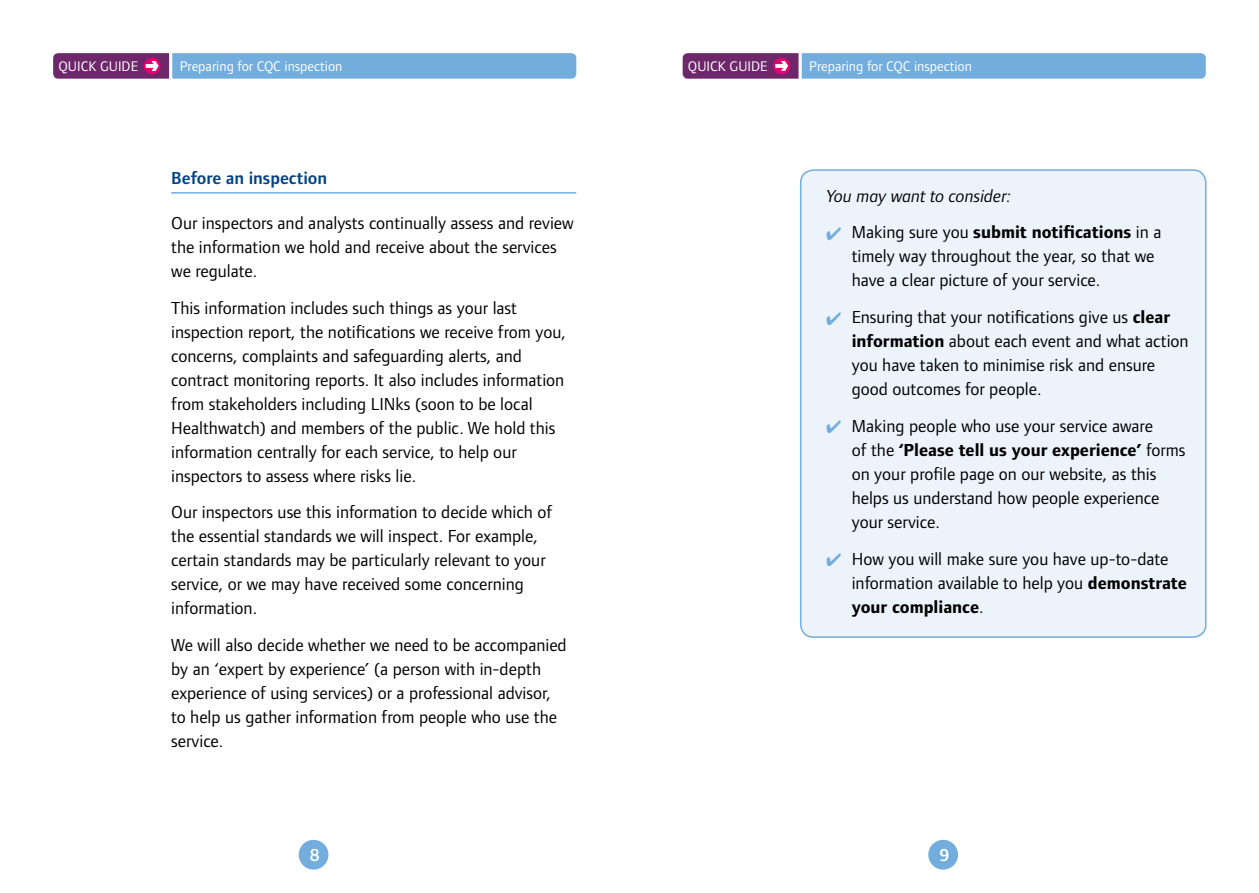
<style>
.page{position:relative;width:1259px;height:893px;background:#fff}
.page>*{position:absolute;margin:0;border:0;box-sizing:border-box;transform-origin:0 0}
.t1{font:18px/24px "Foundry Form Sans";color:#000}
.t2{font:italic 18px "Foundry Form Sans";color:#000}
.t3{font:600 18px "Foundry Form Sans";color:#004386}
.t4{font:600 18px "Foundry Form Sans";color:#fff}
.t5{font:14.4px "Foundry Form Sans";color:#fff}
.s1{color:#72adde}
.s2{font-weight:700}
</style>
<div class="page">
<svg style="left:53px;top:53px;width:523px;height:26px;background:#7692c6"></svg>
<svg style="left:682px;top:53px;width:523px;height:26px;background:#7692c6"></svg>
<div style="left:299px;top:840px;width:29px;height:30px;background:#72adde;border-radius:50%"></div>
<div style="left:928px;top:840px;width:30px;height:30px;background:#72adde;border-radius:50%"></div>
<hr style="left:171px;top:192px;width:405px;height:2px;background:#72adde">
<div style="left:800px;top:170px;width:405px;height:467px;background:#edf3fa;border-radius:13px"></div>
<div style="left:800px;top:169px;width:406px;height:469px;border:2px solid #72adde;border-radius:13px"></div>
<p class="t5" style="left:58px;top:58px;width:81px">QUICK GUIDE</p>
<p class="t5" style="left:180px;top:58px;width:164px">Preparing for CQC inspection</p>
<p class="t5" style="left:688px;top:58px;width:81px">QUICK GUIDE</p>
<p class="t5" style="left:809px;top:58px;width:164px">Preparing for CQC inspection</p>
<p class="t3" style="left:171px;top:167px;width:157px">Before an inspection</p>
<p class="t1" style="left:171px;top:211px;width:404px">Our inspectors and analysts continually assess and review the information we hold and receive about the services we regulate.</p>
<p class="t1" style="left:171px;top:296px;width:396px">This information includes such things as your last inspection report, the notifications we receive from you, concerns, complaints and safeguarding alerts, and contract monitoring reports. It also includes information from stakeholders including LINks (soon to be local Healthwatch) and members of the public. We hold this information centrally for each service, to help our inspectors to assess where risks lie.</p>
<p class="t1" style="left:171px;top:500px;width:382px">Our inspectors use this information to decide which of the essential standards we will inspect. For example, certain standards may be particularly relevant to your service, or we may have received some concerning information.</p>
<p class="t1" style="left:171px;top:633px;width:397px">We will also decide whether we need to be accompanied by an ‘expert by experience’ (a person with in-depth experience of using services) or a professional advisor, to help us gather information from people who use the service.</p>
<p class="t2" style="left:826px;top:186px;width:187px">You may want to consider:</p>
<p class="t1" style="left:851px;top:220px;width:311px;text-indent:-26px"><span class="s1">✔</span> Making sure you <span class="s2">submit notifications</span> in a timely way throughout the year, so that we have a clear picture of your service.</p>
<p class="t1" style="left:851px;top:305px;width:338px;text-indent:-26px"><span class="s1">✔</span> Ensuring that your notifications give us <span class="s2">clear information</span> about each event and what action you have taken to minimise risk and ensure good outcomes for people.</p>
<p class="t1" style="left:851px;top:414px;width:335px;text-indent:-26px"><span class="s1">✔</span> Making people who use your service aware<br>of the <span class="s2">‘Please tell us your experience’</span> forms on your profile page on our website, as this helps us understand how people experience your service.</p>
<p class="t1" style="left:851px;top:547px;width:337px;text-indent:-26px"><span class="s1">✔</span> How you will make sure you have up-to-date information available to help you <span class="s2">demonstrate your compliance</span>.</p>
<p class="t4" style="left:309px;top:844px;width:12px">8</p>
<p class="t4" style="left:939px;top:844px;width:12px">9</p>
</div>
